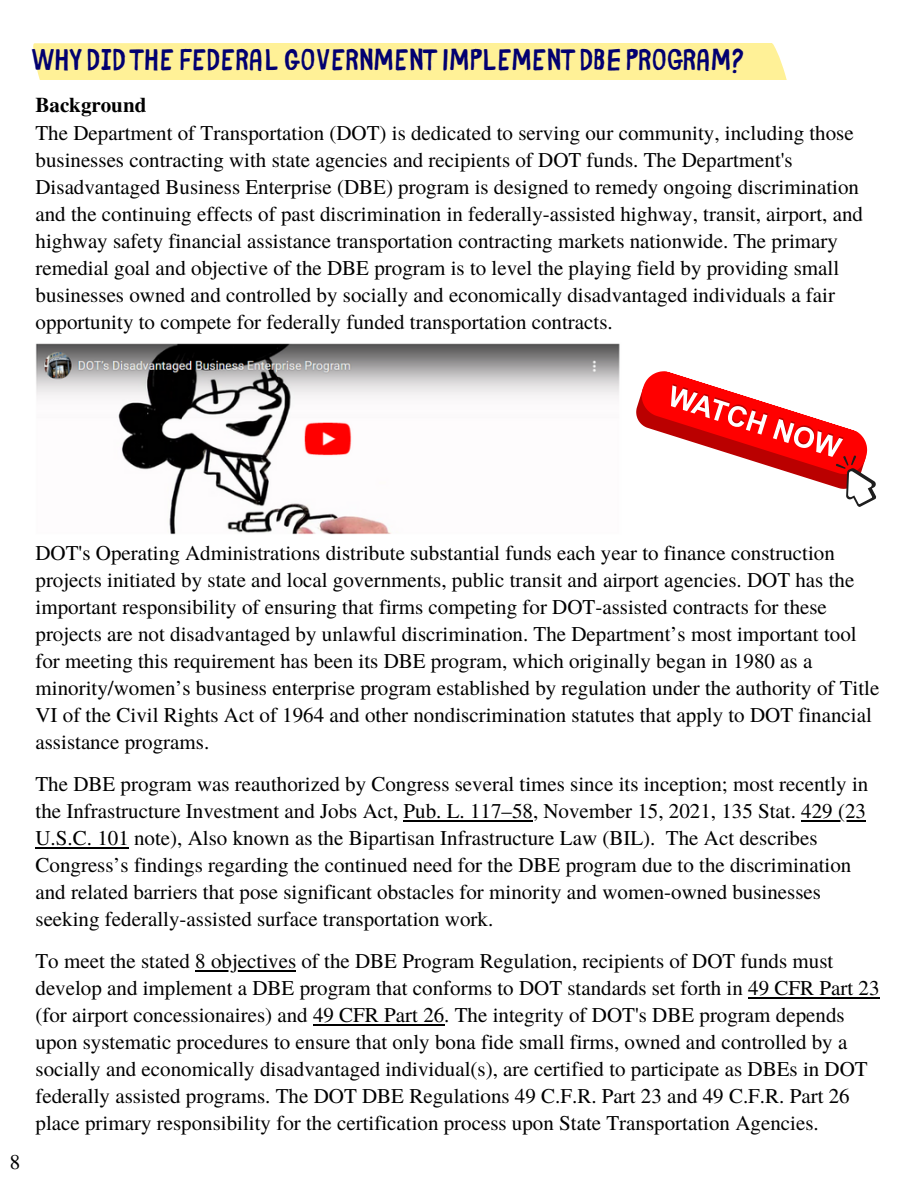
<style>
.page{position:relative;width:918px;height:1188px;background:#fff}
.page>*{position:absolute;margin:0;border:0;box-sizing:border-box;transform-origin:0 0}
.t1{font:30px "Bike Park";color:#020070}
.t2{font:21px/27px "Te X Gyre Termes";color:#000}
.t3{font:700 21px "Te X Gyre Termes";color:#000}
</style>
<div class="page">
<div style="left:33px;top:44px;width:754px;height:36px;background:#fff197"></div>
<hr style="left:404px;top:820px;width:129px;height:2px;background:#000">
<hr style="left:801px;top:820px;width:65px;height:2px;background:#000">
<hr style="left:36px;top:847px;width:93px;height:2px;background:#000">
<hr style="left:195px;top:970px;width:101px;height:2px;background:#000">
<hr style="left:748px;top:997px;width:132px;height:2px;background:#000">
<hr style="left:313px;top:1024px;width:131px;height:2px;background:#000">
<img style="left:36px;top:343px;width:584px;height:191px">
<svg style="left:636px;top:371px;width:241px;height:136px"></svg>
<h1 class="t1" style="left:31px;top:34px;width:715px">WHY DID THE FEDERAL GOVERNMENT IMPLEMENT DBE PROGRAM?</h1>
<p class="t3" style="left:36px;top:88px;width:112px">Background</p>
<p class="t2" style="left:36px;top:118px;width:829px">The Department of Transportation (DOT) is dedicated to serving our community, including those businesses contracting with state agencies and recipients of DOT funds. The Department's Disadvantaged Business Enterprise (DBE) program is designed to remedy ongoing discrimination and the continuing effects of past discrimination in federally-assisted highway, transit, airport, and highway safety financial assistance transportation contracting markets nationwide. The primary remedial goal and objective of the DBE program is to level the playing field by providing small businesses owned and controlled by socially and economically disadvantaged individuals a fair opportunity to compete for federally funded transportation contracts.</p>
<p class="t2" style="left:10px;top:1147px;width:12px">8</p>
<p class="t2" style="left:36px;top:538px;width:845px">DOT's Operating Administrations distribute substantial funds each year to finance construction projects initiated by state and local governments, public transit and airport agencies. DOT has the important responsibility of ensuring that firms competing for DOT-assisted contracts for these projects are not disadvantaged by unlawful discrimination. The Department’s most important tool for meeting this requirement has been its DBE program, which originally began in 1980 as a minority/women’s business enterprise program established by regulation under the authority of Title VI of the Civil Rights Act of 1964 and other nondiscrimination statutes that apply to DOT financial assistance programs.</p>
<p class="t2" style="left:36px;top:769px;width:834px">The DBE program was reauthorized by Congress several times since its inception; most recently in the Infrastructure Investment and Jobs Act, Pub. L. 117–58, November 15, 2021, 135 Stat. 429 (23<br>U.S.C. 101 note), Also known as the Bipartisan Infrastructure Law (BIL). The Act describes Congress’s findings regarding the continued need for the DBE program due to the discrimination and related barriers that pose significant obstacles for minority and women-owned businesses seeking federally-assisted surface transportation work.</p>
<p class="t2" style="left:36px;top:946px;width:846px">To meet the stated 8 objectives of the DBE Program Regulation, recipients of DOT funds must develop and implement a DBE program that conforms to DOT standards set forth in 49 CFR Part 23 (for airport concessionaires) and 49 CFR Part 26. The integrity of DOT's DBE program depends upon systematic procedures to ensure that only bona fide small firms, owned and controlled by a socially and economically disadvantaged individual(s), are certified to participate as DBEs in DOT federally assisted programs. The DOT DBE Regulations 49 C.F.R. Part 23 and 49 C.F.R. Part 26 place primary responsibility for the certification process upon State Transportation Agencies.</p>
</div>
